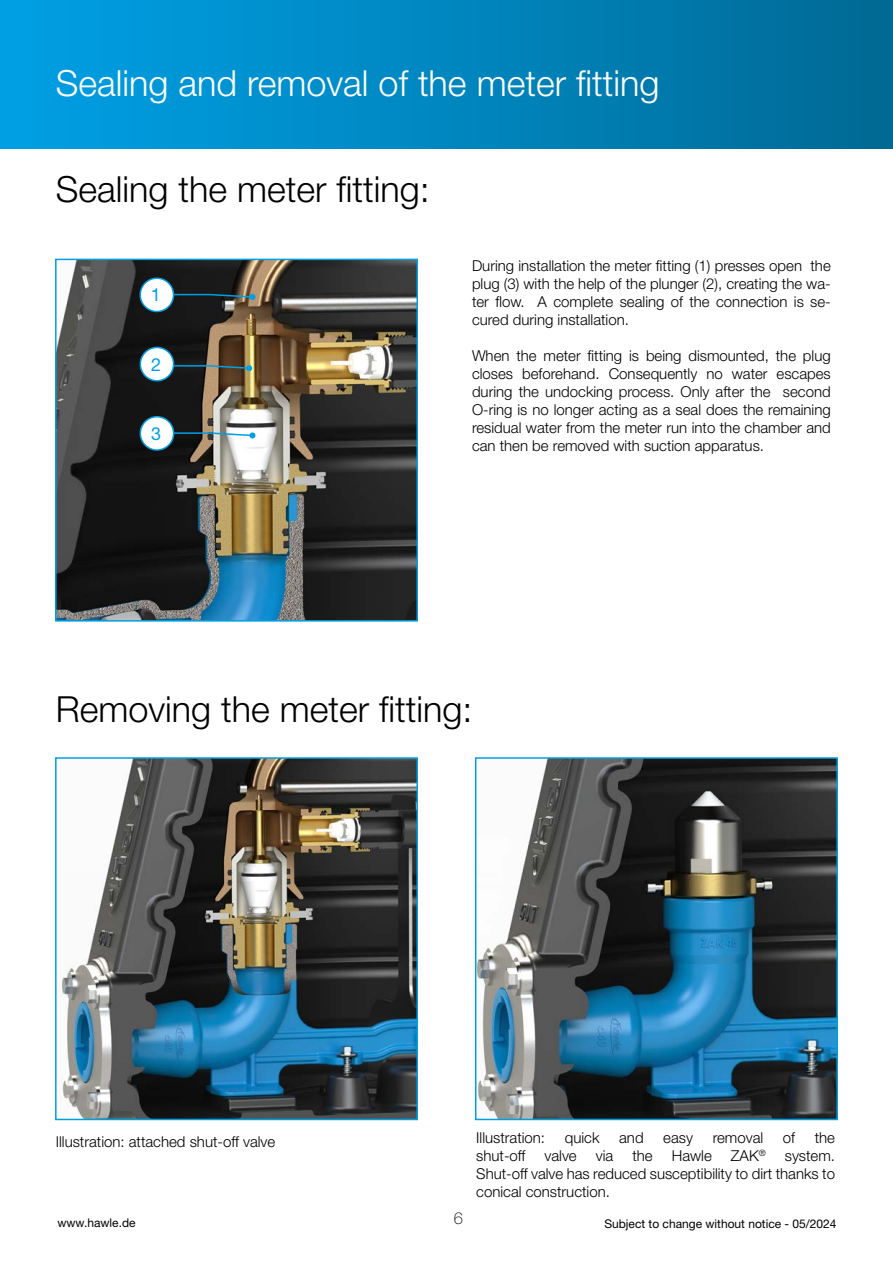
<style>
.page{position:relative;width:893px;height:1263px;background:#fff}
.page>*{position:absolute;margin:0;border:0;box-sizing:border-box;transform-origin:0 0}
.t1{font:300 36px "Helvetica Neue LT Pro";color:#000}
.t2{font:300 36px "Helvetica Neue LT Pro";color:#fff}
.t3{font:18px "Helvetica Neue LT Pro";color:#009fe3}
.t4{font:100 16.5px "Helvetica Neue LT Pro";color:#000}
.t5{font:300 15px/18px "Helvetica Neue LT Pro";color:#000;text-align:justify}
.t6{font:12px "Helvetica Neue LT Pro";color:#000}
</style>
<div class="page">
<div style="left:0;top:0;width:893px;height:149px;background:linear-gradient(to right,#00a1e6,#006a96)"></div>
<img style="left:478px;top:760px;width:357px;height:357px">
<div style="left:475px;top:757px;width:363px;height:363px;border:2px solid #009fe3"></div>
<img style="left:61px;top:760px;width:354px;height:357px">
<div style="left:55px;top:757px;width:363px;height:363px;border:2px solid #009fe3"></div>
<img style="left:58px;top:262px;width:357px;height:357px">
<div style="left:55px;top:259px;width:363px;height:363px;border:2px solid #009fe3"></div>
<svg style="left:173px;top:364px;width:79px;height:7px"></svg>
<svg style="left:173px;top:293px;width:82px;height:7px"></svg>
<svg style="left:174px;top:432px;width:81px;height:6px"></svg>
<div style="left:140px;top:347px;width:34px;height:34px;background:#fff;border-radius:50%"></div>
<div style="left:140px;top:347px;width:34px;height:34px;border:2px solid #009fe3;border-radius:50%"></div>
<div style="left:140px;top:278px;width:33px;height:33px;background:#fff;border-radius:50%"></div>
<div style="left:139px;top:277px;width:35px;height:35px;border:2px solid #009fe3;border-radius:50%"></div>
<div style="left:140px;top:417px;width:34px;height:33px;background:#fff;border-radius:50%"></div>
<div style="left:140px;top:416px;width:34px;height:35px;border:2px solid #009fe3;border-radius:50%"></div>
<h1 class="t2" style="left:56px;top:61px;width:605px">Sealing and removal of the meter fitting</h1>
<h1 class="t1" style="left:56px;top:167px;width:376px">Sealing the meter fitting:</h1>
<p class="t3" style="left:151px;top:284px;width:12px">1</p>
<p class="t3" style="left:151px;top:353px;width:12px">2</p>
<p class="t3" style="left:151px;top:422px;width:12px">3</p>
<p class="t5" style="left:472px;top:256px;width:360px">During installation the meter fitting (1) presses open the plug (3) with the help of the plunger (2), creating the wa&shy;ter flow. A complete sealing of the connection is se&shy;cured during installation.</p>
<p class="t5" style="left:472px;top:346px;width:360px">When the meter fitting is being dismounted, the plug closes beforehand. Consequently no water escapes during the undocking process. Only after the second O-ring is no longer acting as a seal does the remaining residual water from the meter run into the chamber and can then be removed with suction apparatus.</p>
<h1 class="t1" style="left:56px;top:688px;width:418px">Removing the meter fitting:</h1>
<p class="t5" style="left:56px;top:1132px;width:221px">Illustration: attached shut-off valve</p>
<p class="t5" style="left:476px;top:1129px;width:70px">Illustration:</p>
<p class="t5" style="left:565px;top:1129px;width:36px">quick</p>
<p class="t5" style="left:619px;top:1129px;width:26px">and</p>
<p class="t5" style="left:663px;top:1129px;width:31px">easy</p>
<p class="t5" style="left:713px;top:1129px;width:52px">removal</p>
<p class="t5" style="left:783px;top:1129px;width:14px">of</p>
<p class="t5" style="left:815px;top:1129px;width:22px">the</p>
<p class="t5" style="left:476px;top:1147px;width:51px">shut-off</p>
<p class="t5" style="left:544px;top:1147px;width:34px">valve</p>
<p class="t5" style="left:596px;top:1147px;width:19px">via</p>
<p class="t5" style="left:632px;top:1147px;width:22px">the</p>
<p class="t5" style="left:672px;top:1147px;width:42px">Hawle</p>
<p class="t5" style="left:731px;top:1147px;width:36px">ZAK<sup>®</sup></p>
<p class="t5" style="left:476px;top:1147px;width:360px;text-indent:308px">system.<br>Shut-off valve has reduced susceptibility to dirt thanks to conical construction.</p>
<p class="t6" style="left:57px;top:1216px;width:80px">www.hawle.de</p>
<p class="t4" style="left:454px;top:1209px;width:11px">6</p>
<p class="t6" style="left:604px;top:1216px;width:234px">Subject to change without notice - 05/2024</p>
</div>
